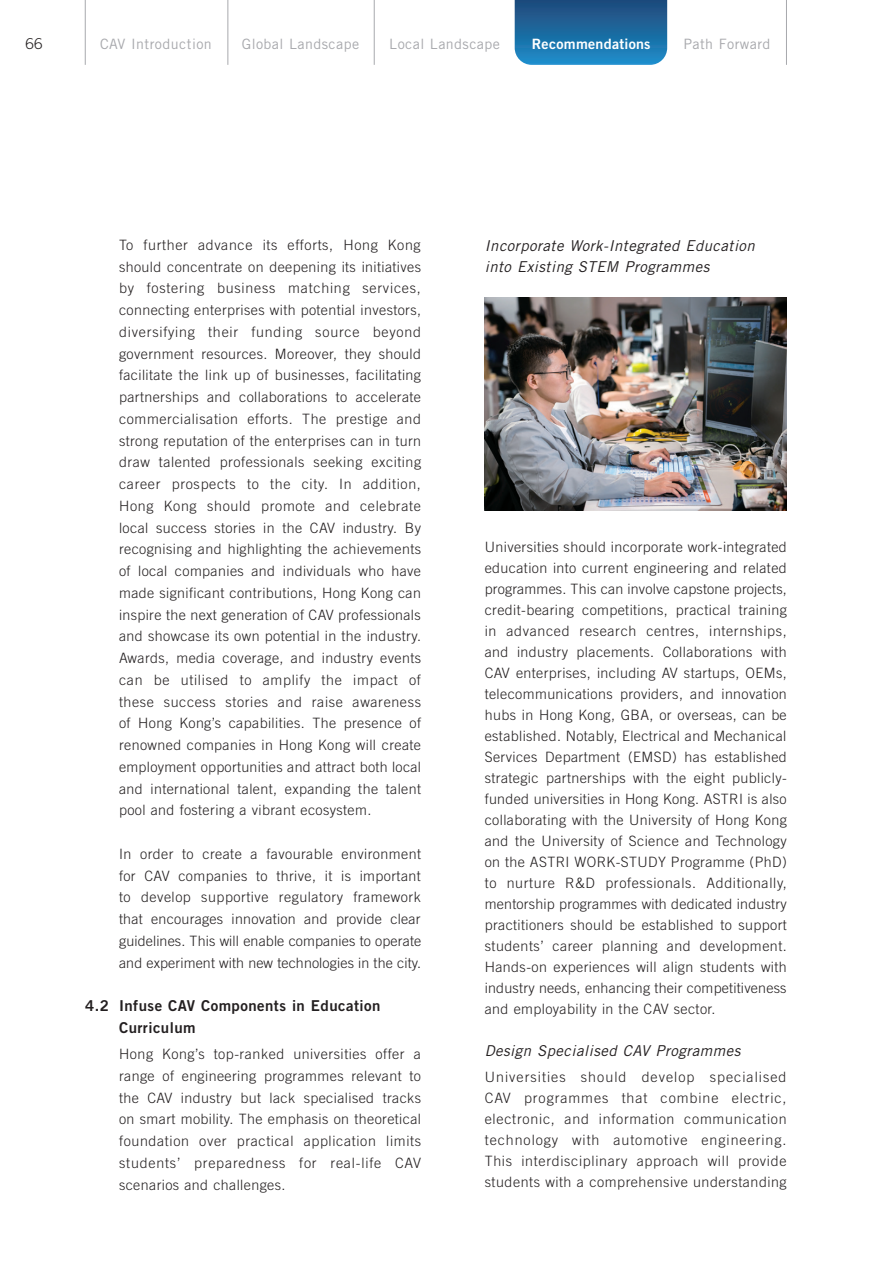
<style>
.page{position:relative;width:893px;height:1263px;background:#fff}
.page>*{position:absolute;margin:0;border:0;box-sizing:border-box;transform-origin:0 0}
.t1{font:italic 15px/21.8px "Trade Gothic LT Std";color:#231f20}
.t2{font:15px/21.8px "Trade Gothic LT Std Bd 2";letter-spacing:.03em;color:#231f20}
.t3{font:300 15px "Trade Gothic LT Std";color:#231f20}
.t4{font:300 14.25px/21.8px "Trade Gothic LT Std";letter-spacing:.03em;color:#231f20;text-align:justify}
.t5{font:14.25px "Trade Gothic LT Std";letter-spacing:.03em;color:#a8a9ad}
.t6{font:14.25px "Trade Gothic LT Std Bd 2";letter-spacing:.02em;color:#fff}
</style>
<div class="page">
<svg style="left:515px;top:0;width:152px;height:65px;background:#206ca2"></svg>
<hr style="left:374px;top:0;width:1px;height:65px;background:#a8a9ad">
<hr style="left:85px;top:0;width:1px;height:65px;background:#a8a9ad">
<hr style="left:227px;top:0;width:1px;height:65px;background:#a8a9ad">
<hr style="left:786px;top:0;width:1px;height:65px;background:#a8a9ad">
<img style="left:485px;top:298px;width:302px;height:212px">
<p class="t3" style="left:26px;top:35px;width:19px">66</p>
<p class="t5" style="left:100px;top:35px;width:113px">CAV Introduction</p>
<p class="t5" style="left:242px;top:35px;width:119px">Global Landscape</p>
<p class="t5" style="left:389px;top:35px;width:112px">Local Landscape</p>
<p class="t6" style="left:532px;top:35px;width:120px">Recommendations</p>
<p class="t5" style="left:683px;top:35px;width:89px">Path Forward</p>
<p class="t4" style="left:119px;top:234px;width:304px">To further advance its efforts, Hong Kong should concentrate on deepening its initiatives by fostering business matching services, connecting enterprises with potential investors, diversifying their funding source beyond government resources. Moreover, they should facilitate the link up of businesses, facilitating partnerships and collaborations to accelerate commercialisation efforts. The prestige and strong reputation of the enterprises can in turn draw talented professionals seeking exciting career prospects to the city. In addition, Hong Kong should promote and celebrate local success stories in the CAV industry. By recognising and highlighting the achievements of local companies and individuals who have made significant contributions, Hong Kong can inspire the next generation of CAV professionals and showcase its own potential in the industry.<br>Awards, media coverage, and industry events can be utilised to amplify the impact of these success stories and raise awareness of Hong Kong’s capabilities. The presence of renowned companies in Hong Kong will create employment opportunities and attract both local and international talent, expanding the talent pool and fostering a vibrant ecosystem.</p>
<p class="t4" style="left:119px;top:843px;width:304px">In order to create a favourable environment for CAV companies to thrive, it is important to develop supportive regulatory framework that encourages innovation and provide clear guidelines. This will enable companies to operate and experiment with new technologies in the city.</p>
<p class="t2" style="left:119px;top:995px;width:263px;text-indent:-34px">4.2 Infuse CAV Components in Education<br>Curriculum</p>
<p class="t4" style="left:119px;top:1043px;width:304px">Hong Kong’s top-ranked universities offer a range of engineering programmes relevant to the CAV industry but lack specialised tracks on smart mobility. The emphasis on theoretical foundation over practical application limits students’ preparedness for real-life CAV scenarios and challenges.</p>
<p class="t1" style="left:485px;top:234px;width:275px">Incorporate Work-Integrated Education into Existing STEM Programmes</p>
<p class="t4" style="left:485px;top:536px;width:304px;line-height:21px">Universities should incorporate work-integrated education into current engineering and related programmes. This can involve capstone projects, credit-bearing competitions, practical training in advanced research centres, internships, and industry placements. Collaborations with CAV enterprises, including AV startups, OEMs, telecommunications providers, and innovation hubs in Hong Kong, GBA, or overseas, can be established. Notably, Electrical and Mechanical Services Department (EMSD) has established strategic partnerships with the eight publicly&shy;funded universities in Hong Kong. ASTRI is also collaborating with the University of Hong Kong and the University of Science and Technology on the ASTRI WORK-STUDY Programme (PhD) to nurture R&amp;D professionals. Additionally, mentorship programmes with dedicated industry practitioners should be established to support students’ career planning and development.<br>Hands-on experiences will align students with industry needs, enhancing their competitiveness and employability in the CAV sector.</p>
<p class="t1" style="left:485px;top:1040px;width:261px">Design Specialised CAV Programmes</p>
<p class="t4" style="left:485px;top:1066px;width:303px;line-height:21px">Universities should develop specialised CAV programmes that combine electric, electronic, and information communication technology with automotive engineering.<br>This interdisciplinary approach will provide students with a comprehensive understanding</p>
</div>
